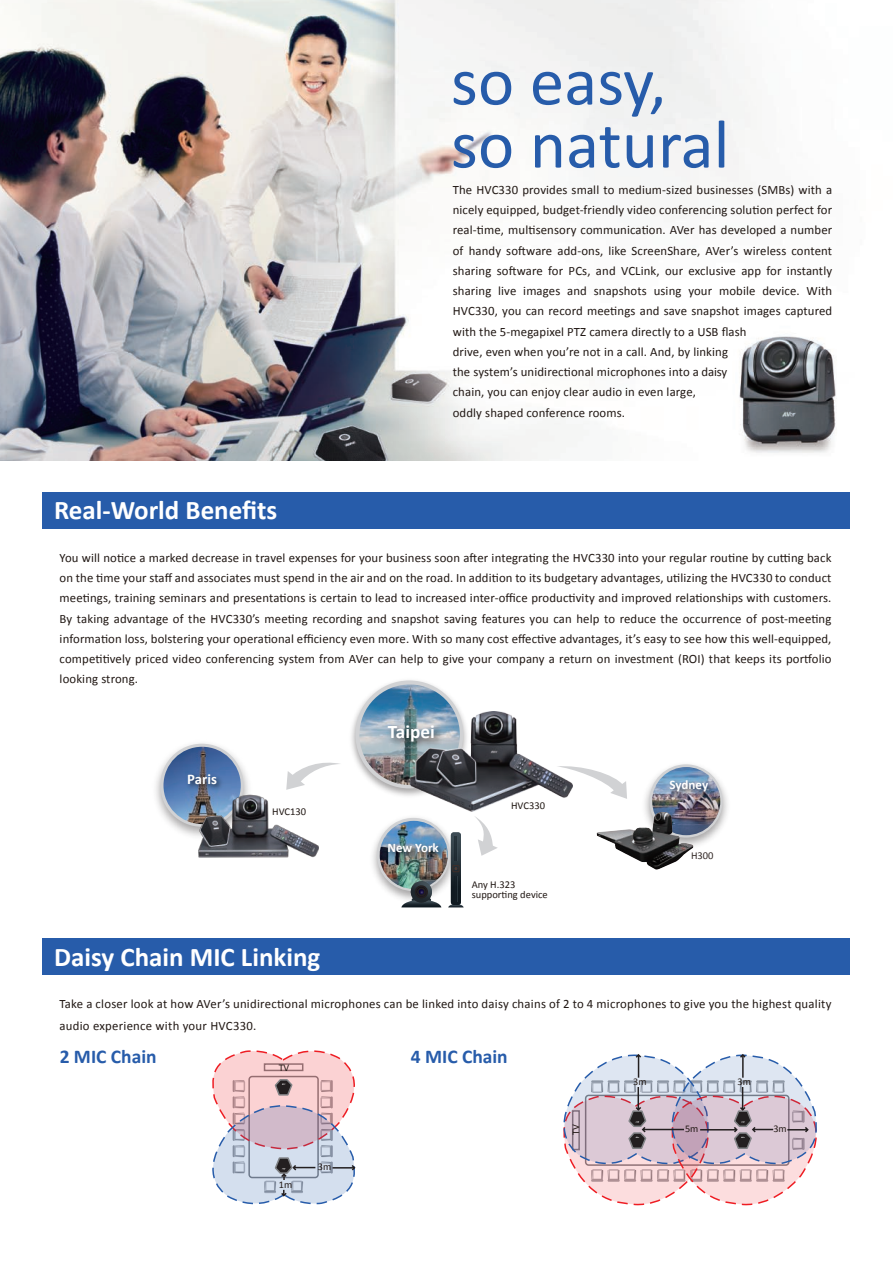
<style>
.page{position:relative;width:893px;height:1263px;background:#fff}
.page>*{position:absolute;margin:0;border:0;box-sizing:border-box;transform-origin:0 0}
.t1{font:69px/63px "Calibri";color:#275caa}
.t2{font:700 27px "Calibri";color:#fff}
.t3{font:700 19.5px "Calibri";color:#275caa}
.t4{font:700 19.2px "Calibri";color:#fff}
.t5{font:700 14.85px "Calibri";color:#fff}
.t6{font:700 13.05px "Calibri";letter-spacing:-.005em;color:#fff}
.t7{font:12.75px/20.2px "Calibri";letter-spacing:.01em;color:#211814}
.t8{font:10.5px/9.8px "Calibri";color:#211814}
.t9{font:10.5px "Calibri";color:#312725}
.t10{font:10.2px "Calibri";letter-spacing:-.01em;color:#211814}
</style>
<div class="page">
<img style="left:0;top:0;width:836px;height:461px">
<svg style="left:212px;top:1050px;width:144px;height:155px;background:#d9cad3"></svg>
<svg style="left:563px;top:1054px;width:254px;height:152px"></svg>
<div style="left:42px;top:492px;width:807px;height:36px;background:#275caa"></div>
<div style="left:42px;top:939px;width:807px;height:36px;background:#275caa"></div>
<svg style="left:475px;top:816px;width:23px;height:40px"></svg>
<svg style="left:572px;top:766px;width:55px;height:33px"></svg>
<img style="left:372px;top:817px;width:76px;height:81px">
<svg style="left:377px;top:818px;width:73px;height:73px"></svg>
<img style="left:380px;top:821px;width:68px;height:68px;border-radius:34px">
<img style="left:383px;top:836px;width:65px;height:28px">
<svg style="left:448px;top:832px;width:16px;height:75px"></svg>
<svg style="left:401px;top:881px;width:40px;height:26px"></svg>
<img style="left:645px;top:764px;width:83px;height:84px">
<svg style="left:649px;top:764px;width:74px;height:73px"></svg>
<img style="left:652px;top:767px;width:68px;height:68px;border-radius:34px">
<img style="left:665px;top:773px;width:53px;height:28px">
<img style="left:597px;top:812px;width:96px;height:58px">
<img style="left:155px;top:743px;width:94px;height:93px">
<div style="left:160px;top:744px;width:83px;height:83px;background:#d1d2d4;border-radius:50%"></div>
<img style="left:163px;top:747px;width:78px;height:77px;border-radius:39px">
<img style="left:182px;top:767px;width:45px;height:30px">
<img style="left:198px;top:793px;width:120px;height:64px">
<svg style="left:286px;top:762px;width:54px;height:28px"></svg>
<img style="left:351px;top:680px;width:110px;height:116px">
<div style="left:355px;top:680px;width:108px;height:108px;background:#d1d2d4;border-radius:50%"></div>
<img style="left:359px;top:684px;width:101px;height:101px;border-radius:50px">
<img style="left:382px;top:716px;width:29px;height:38px">
<img style="left:411px;top:712px;width:161px;height:99px">
<p class="t1" style="left:451px;top:47px;width:280px">so easy, so natural</p>
<p class="t7" style="left:453px;top:179px;width:381px">The HVC330 provides small to medium-sized businesses (SMBs) with a nicely equipped, budget-friendly video conferencing solution perfect for real-time, multisensory communication. AVer has developed a number of handy software add-ons, like ScreenShare, AVer’s wireless content sharing software for PCs, and VCLink, our exclusive app for instantly sharing live images and snapshots using your mobile device. With HVC330, you can record meetings and save snapshot images captured with the 5-megapixel PTZ camera directly to a USB flash<br>drive, even when you’re not in a call. And, by linking<br>the system’s unidirectional microphones into a daisy<br>chain, you can enjoy clear audio in even large,<br>oddly shaped conference rooms.</p>
<p class="t2" style="left:54px;top:493px;width:225px">Real-World Benefits</p>
<p class="t7" style="left:60px;top:547px;width:773px;text-align:justify">You will notice a marked decrease in travel expenses for your business soon after integrating the HVC330 into your regular routine by cutting back on the time your staff and associates must spend in the air and on the road. In addition to its budgetary advantages, utilizing the HVC330 to conduct meetings, training seminars and presentations is certain to lead to increased inter-office productivity and improved relationships with customers.<br>By taking advantage of the HVC330’s meeting recording and snapshot saving features you can help to reduce the occurrence of post-meeting information loss, bolstering your operational efficiency even more. With so many cost effective advantages, it’s easy to see how this well-equipped, competitively priced video conferencing system from AVer can help to give your company a return on investment (ROI) that keeps its portfolio looking strong.</p>
<p class="t5" style="left:187px;top:770px;width:31px">Paris</p>
<p class="t8" style="left:272px;top:806px;width:35px">HVC130</p>
<p class="t2" style="left:54px;top:940px;width:268px">Daisy Chain MIC Linking</p>
<p class="t4" style="left:388px;top:719px;width:48px">Taipei</p>
<p class="t6" style="left:388px;top:839px;width:53px">New York</p>
<p class="t8" style="left:511px;top:800px;width:35px">HVC330</p>
<p class="t8" style="left:472px;top:879px;width:78px">Any H.323 supporting device</p>
<p class="t6" style="left:670px;top:776px;width:40px">Sydney</p>
<p class="t9" style="left:691px;top:849px;width:24px">H300</p>
<p class="t7" style="left:59px;top:992px;width:774px;line-height:21.8px">Take a closer look at how AVer’s unidirectional microphones can be linked into daisy chains of 2 to 4 microphones to give you the highest quality audio experience with your HVC330.</p>
<p class="t3" style="left:60px;top:1044px;width:98px">2 MIC Chain</p>
<p class="t3" style="left:411px;top:1044px;width:98px">4 MIC Chain</p>
<p class="t10" style="left:279px;top:1061px;width:12px">TV</p>
<p class="t10" style="left:279px;top:1178px;width:15px">1m</p>
<p class="t10" style="left:318px;top:1160px;width:15px">3m</p>
<p class="t10" style="left:569px;top:1135px;width:12px;rotate:-90deg">TV</p>
<p class="t10" style="left:633px;top:1075px;width:15px">3m</p>
<p class="t10" style="left:738px;top:1075px;width:15px">3m</p>
<p class="t10" style="left:685px;top:1122px;width:15px">5m</p>
<p class="t10" style="left:773px;top:1122px;width:15px">3m</p>
</div>
